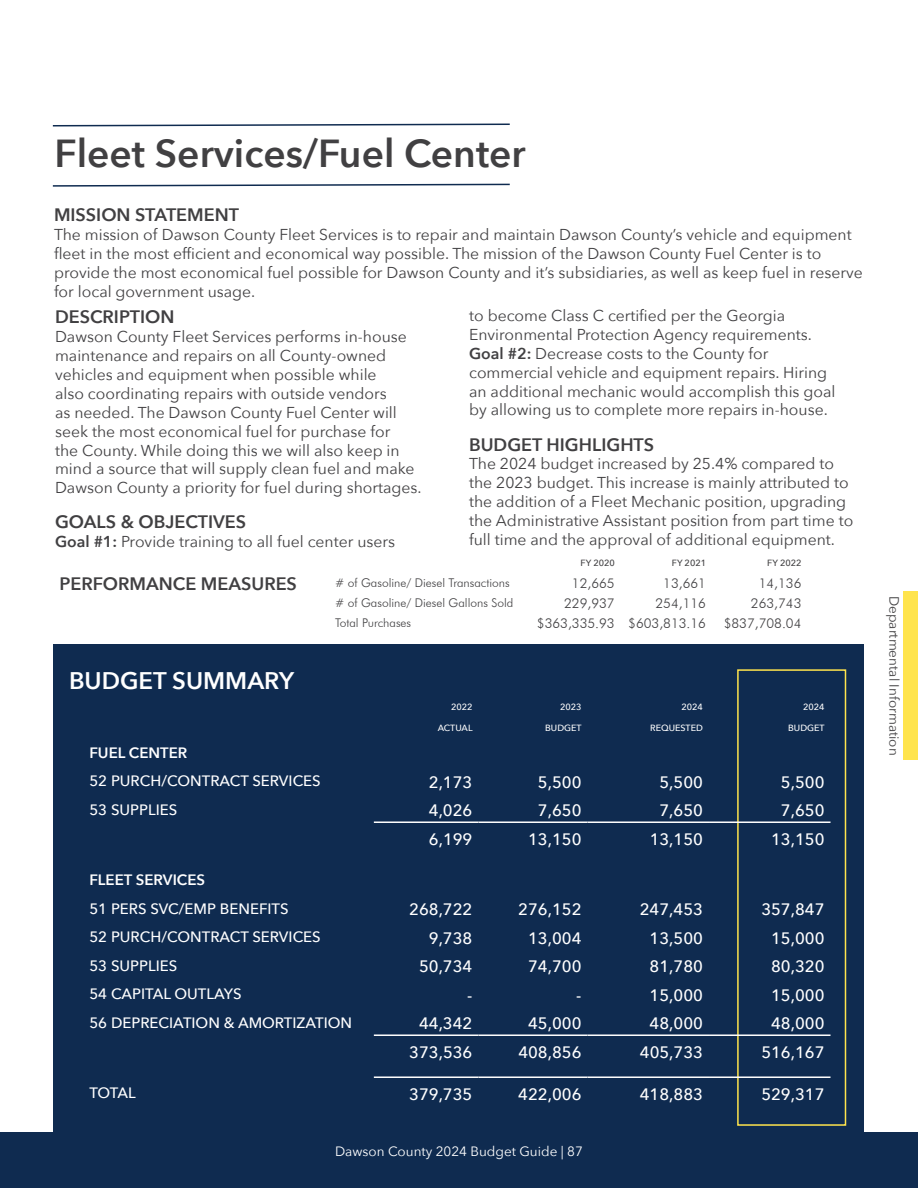
<style>
.page{position:relative;width:918px;height:1188px;background:#fff}
.page>*{position:absolute;margin:0;border:0;box-sizing:border-box;transform-origin:0 0}
.t1{font:600 39px "Avenir Next";color:#414042}
.t2{font:600 24px "Avenir Next";color:#fff}
.t3{font:600 18px "Avenir Next";color:#414042}
.t4{font:500 16.5px "Avenir Next";color:#fff}
.t5{font:15.75px/18.9px "Avenir Next";color:#414042}
.t6{font:500 15px "Avenir Next";color:#fff}
.t7{font:600 15px "Avenir Next";color:#fff}
.t8{font:300 13.5px "Futura BT";color:#414042}
.t9{font:13.5px "Avenir Next";color:#fff}
.t10{font:13.5px "Avenir Next";color:#414042}
.t11{font:300 12px "Futura BT";color:#414042}
.t12{font:500 9px "Avenir Next";color:#fff}
.t13{font:500 9px "Avenir Next";color:#414042}
.s1{font-weight:600}
</style>
<div class="page">
<div style="left:54px;top:644px;width:810px;height:499px;background:#0f2b50"></div>
<div style="left:737px;top:669px;width:109px;height:457px;border:2px solid #ffe44d"></div>
<hr style="left:374px;top:821px;width:104px;height:2px;background:#fff">
<hr style="left:478px;top:821px;width:110px;height:2px;background:#fff">
<hr style="left:588px;top:821px;width:121px;height:2px;background:#fff">
<hr style="left:709px;top:821px;width:122px;height:2px;background:#fff">
<hr style="left:374px;top:1034px;width:104px;height:2px;background:#fff">
<hr style="left:478px;top:1034px;width:110px;height:2px;background:#fff">
<hr style="left:588px;top:1034px;width:121px;height:2px;background:#fff">
<hr style="left:709px;top:1034px;width:122px;height:2px;background:#fff">
<hr style="left:374px;top:1076px;width:104px;height:2px;background:#fff">
<hr style="left:478px;top:1076px;width:110px;height:2px;background:#fff">
<hr style="left:588px;top:1076px;width:121px;height:2px;background:#fff">
<hr style="left:709px;top:1076px;width:122px;height:2px;background:#fff">
<svg style="left:52px;top:123px;width:458px;height:4px"></svg>
<svg style="left:52px;top:183px;width:458px;height:4px"></svg>
<div style="left:0;top:1132px;width:918px;height:56px;background:#0f2b50"></div>
<div style="left:903px;top:591px;width:15px;height:168px;background:#ffe44d"></div>
<h1 class="t1" style="left:54px;top:120px;width:473px">Fleet Services/Fuel Center</h1>
<p class="t3" style="left:54px;top:199px;width:187px">MISSION STATEMENT</p>
<p class="t5" style="left:54px;top:224px;width:810px">The mission of Dawson County Fleet Services is to repair and maintain Dawson County’s vehicle and equipment fleet in the most efficient and economical way possible. The mission of the Dawson County Fuel Center is to provide the most economical fuel possible for Dawson County and it’s subsidiaries, as well as keep fuel in reserve for local government usage.</p>
<p class="t3" style="left:55px;top:302px;width:121px">DESCRIPTION</p>
<p class="t5" style="left:55px;top:327px;width:368px">Dawson County Fleet Services performs in-house maintenance and repairs on all County-owned vehicles and equipment when possible while<br>also coordinating repairs with outside vendors<br>as needed. The Dawson County Fuel Center will seek the most economical fuel for purchase for<br>the County. While doing this we will also keep in mind a source that will supply clean fuel and make Dawson County a priority for fuel during shortages.</p>
<p class="t3" style="left:55px;top:507px;width:193px">GOALS &amp; OBJECTIVES</p>
<p class="t5" style="left:55px;top:532px;width:342px"><span class="s1">Goal #1:</span> Provide training to all fuel center users</p>
<p class="t5" style="left:469px;top:305px;width:368px">to become Class C certified per the Georgia Environmental Protection Agency requirements.<br><span class="s1">Goal #2:</span> Decrease costs to the County for commercial vehicle and equipment repairs. Hiring an additional mechanic would accomplish this goal by allowing us to complete more repairs in-house.</p>
<p class="t3" style="left:469px;top:429px;width:187px">BUDGET HIGHLIGHTS</p>
<p class="t5" style="left:469px;top:454px;width:386px">The 2024 budget increased by 25.4% compared to the 2023 budget. This increase is mainly attributed to the addition of a Fleet Mechanic position, upgrading the Administrative Assistant position from part time to full time and the approval of additional equipment.</p>
<p class="t13" style="left:581px;top:555px;width:36px">FY 2020</p>
<p class="t13" style="left:672px;top:555px;width:36px">FY 2021</p>
<p class="t13" style="left:767px;top:555px;width:36px">FY 2022</p>
<p class="t3" style="left:59px;top:568px;width:239px">PERFORMANCE MEASURES</p>
<h2 class="t2" style="left:69px;top:660px;width:227px">BUDGET SUMMARY</h2>
<p class="t11" style="left:335px;top:575px;width:176px"># of Gasoline/ Diesel Transactions</p>
<p class="t8" style="left:572px;top:575px;width:44px">12,665</p>
<p class="t8" style="left:663px;top:575px;width:44px">13,661</p>
<p class="t8" style="left:759px;top:575px;width:44px">14,136</p>
<p class="t11" style="left:335px;top:595px;width:180px"># of Gasoline/ Diesel Gallons Sold</p>
<p class="t8" style="left:564px;top:595px;width:52px">229,937</p>
<p class="t8" style="left:656px;top:595px;width:52px">254,116</p>
<p class="t8" style="left:751px;top:595px;width:52px">263,743</p>
<p class="t11" style="left:335px;top:615px;width:77px">Total Purchases</p>
<p class="t8" style="left:537px;top:615px;width:171px">$363,335.93 $603,813.16</p>
<p class="t8" style="left:724px;top:615px;width:79px">$837,708.04</p>
<p class="t12" style="left:451px;top:699px;width:23px">2022</p>
<p class="t12" style="left:560px;top:699px;width:23px">2023</p>
<p class="t12" style="left:682px;top:699px;width:23px">2024</p>
<p class="t12" style="left:803px;top:699px;width:23px">2024</p>
<p class="t12" style="left:438px;top:720px;width:36px">ACTUAL</p>
<p class="t12" style="left:545px;top:720px;width:38px">BUDGET</p>
<p class="t12" style="left:650px;top:720px;width:54px">REQUESTED</p>
<p class="t12" style="left:788px;top:720px;width:38px">BUDGET</p>
<p class="t7" style="left:89px;top:740px;width:99px">FUEL CENTER</p>
<p class="t6" style="left:89px;top:768px;width:233px">52 PURCH/CONTRACT SERVICES</p>
<p class="t4" style="left:429px;top:768px;width:45px">2,173</p>
<p class="t4" style="left:538px;top:768px;width:45px">5,500</p>
<p class="t4" style="left:659px;top:768px;width:45px">5,500</p>
<p class="t4" style="left:781px;top:768px;width:45px">5,500</p>
<p class="t6" style="left:89px;top:797px;width:89px">53 SUPPLIES</p>
<p class="t4" style="left:429px;top:796px;width:45px">4,026</p>
<p class="t4" style="left:538px;top:796px;width:45px">7,650</p>
<p class="t4" style="left:659px;top:796px;width:45px">7,650</p>
<p class="t4" style="left:781px;top:796px;width:45px">7,650</p>
<p class="t4" style="left:429px;top:825px;width:45px">6,199</p>
<p class="t4" style="left:528px;top:825px;width:55px">13,150</p>
<p class="t4" style="left:650px;top:825px;width:55px">13,150</p>
<p class="t4" style="left:771px;top:825px;width:55px">13,150</p>
<p class="t7" style="left:89px;top:867px;width:117px">FLEET SERVICES</p>
<p class="t6" style="left:89px;top:896px;width:201px">51 PERS SVC/EMP BENEFITS</p>
<p class="t4" style="left:409px;top:895px;width:65px">268,722</p>
<p class="t4" style="left:518px;top:895px;width:65px">276,152</p>
<p class="t4" style="left:640px;top:895px;width:65px">247,453</p>
<p class="t4" style="left:761px;top:895px;width:65px">357,847</p>
<p class="t6" style="left:89px;top:924px;width:233px">52 PURCH/CONTRACT SERVICES</p>
<p class="t4" style="left:429px;top:924px;width:45px">9,738</p>
<p class="t4" style="left:528px;top:924px;width:55px">13,004</p>
<p class="t4" style="left:650px;top:924px;width:55px">13,500</p>
<p class="t4" style="left:771px;top:924px;width:55px">15,000</p>
<p class="t6" style="left:89px;top:953px;width:89px">53 SUPPLIES</p>
<p class="t4" style="left:419px;top:952px;width:55px">50,734</p>
<p class="t4" style="left:528px;top:952px;width:55px">74,700</p>
<p class="t4" style="left:650px;top:952px;width:55px">81,780</p>
<p class="t4" style="left:771px;top:952px;width:55px">80,320</p>
<p class="t6" style="left:89px;top:981px;width:154px">54 CAPITAL OUTLAYS</p>
<p class="t4" style="left:467px;top:981px;width:7px">-</p>
<p class="t4" style="left:576px;top:981px;width:7px">-</p>
<p class="t4" style="left:650px;top:981px;width:55px">15,000</p>
<p class="t4" style="left:771px;top:981px;width:55px">15,000</p>
<p class="t6" style="left:89px;top:1010px;width:264px">56 DEPRECIATION &amp; AMORTIZATION</p>
<p class="t4" style="left:419px;top:1009px;width:55px">44,342</p>
<p class="t4" style="left:528px;top:1009px;width:55px">45,000</p>
<p class="t4" style="left:650px;top:1009px;width:55px">48,000</p>
<p class="t4" style="left:771px;top:1009px;width:55px">48,000</p>
<p class="t4" style="left:409px;top:1038px;width:65px">373,536</p>
<p class="t4" style="left:518px;top:1038px;width:65px">408,856</p>
<p class="t4" style="left:640px;top:1038px;width:65px">405,733</p>
<p class="t4" style="left:761px;top:1038px;width:65px">516,167</p>
<p class="t6" style="left:89px;top:1080px;width:48px">TOTAL</p>
<p class="t4" style="left:409px;top:1080px;width:65px">379,735</p>
<p class="t4" style="left:518px;top:1080px;width:65px">422,006</p>
<p class="t4" style="left:640px;top:1080px;width:65px">418,883</p>
<p class="t4" style="left:761px;top:1080px;width:65px">529,317</p>
<p class="t9" style="left:335px;top:1140px;width:249px">Dawson County 2024 Budget Guide | 87</p>
<p class="t10" style="left:906px;top:596px;width:161px;rotate:90deg">Departmental Information</p>
</div>
